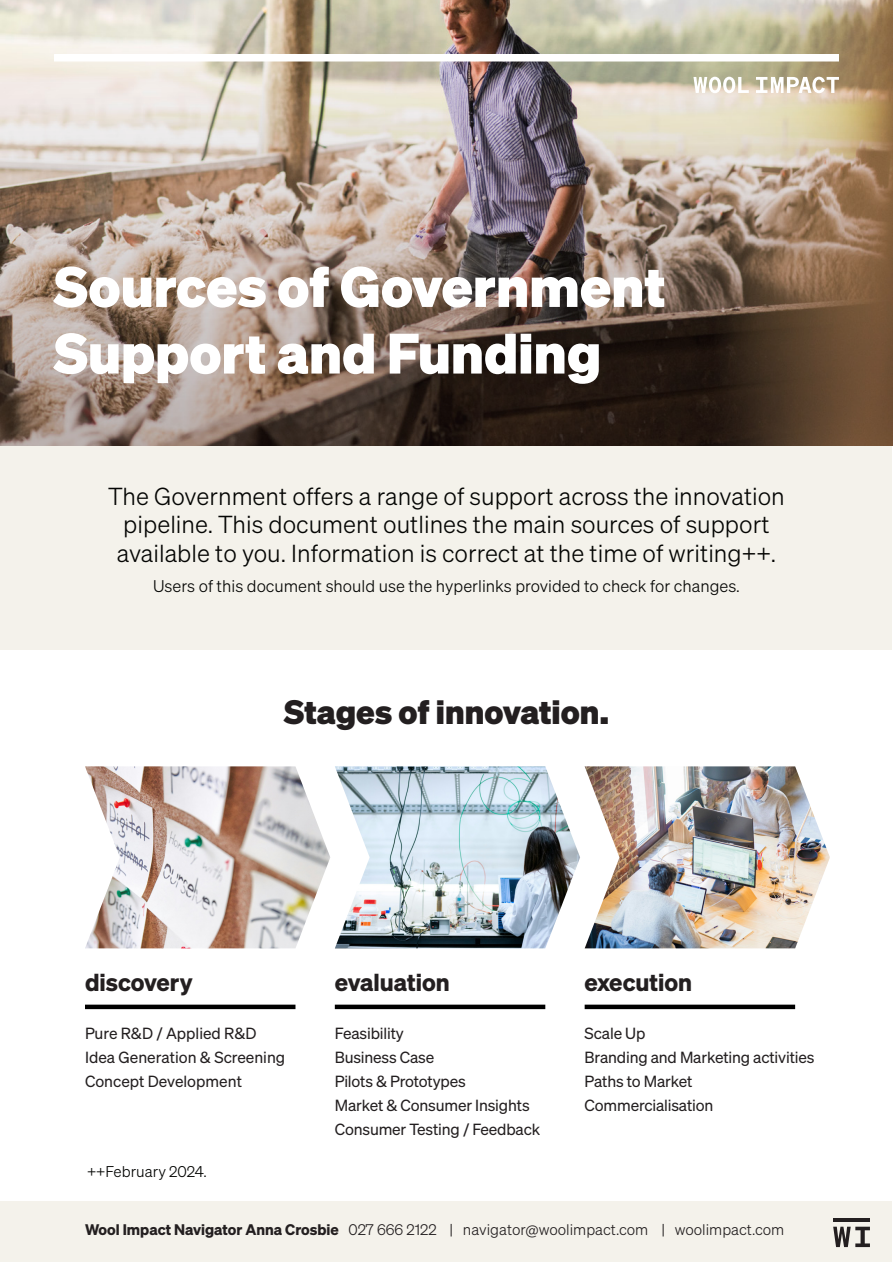
<style>
.page{position:relative;width:893px;height:1263px;background:#fff}
.page>*{position:absolute;margin:0;border:0;box-sizing:border-box;transform-origin:0 0}
.t1{font:700 55.5px "Sohne";color:#fff}
.t2{font:700 33px "Sohne";color:#231f20}
.t3{font:24px/28.8px "Sohne Leicht";color:#040503;text-align:center}
.t4{font:24px "Sohne Dreiviertelfett";color:#231f20}
.t5{font:16.5px "Sohne Leicht";color:#040503}
.t6{font:15.75px "Sohne Buch";letter-spacing:-.01em;color:#231f20}
.t7{font:15.15px "Sohne Leicht";color:#040503}
.t8{font:15px "Sohne Leicht";color:#231f20}
.s1{font-family:"Sohne Dreiviertelfett"}
</style>
<div class="page">
<div style="left:1px;top:429px;width:891px;height:220px;background:#f4f2eb"></div>
<img style="left:0;top:0;width:893px;height:445px">
<div style="left:54px;top:54px;width:785px;height:8px;background:#fff"></div>
<svg style="left:693px;top:77px;width:56px;height:16px"></svg>
<svg style="left:756px;top:77px;width:83px;height:16px"></svg>
<hr style="left:85px;top:1005px;width:210px;height:4px;background:#000">
<hr style="left:335px;top:1005px;width:210px;height:4px;background:#000">
<hr style="left:585px;top:1005px;width:210px;height:4px;background:#000">
<img style="left:335px;top:766px;width:245px;height:182px">
<img style="left:85px;top:766px;width:245px;height:182px">
<img style="left:585px;top:766px;width:245px;height:182px">
<div style="left:1px;top:1201px;width:891px;height:61px;background:#f4f2eb"></div>
<hr style="left:833px;top:1218px;width:37px;height:4px;background:#231f20">
<svg style="left:833px;top:1227px;width:37px;height:20px"></svg>
<p class="t1" style="left:54px;top:251px;width:613px">Sources of Government</p>
<p class="t1" style="left:54px;top:318px;width:549px">Support and Funding</p>
<p class="t3" style="left:108px;top:481px;width:678px">The Government offers a range of support across the innovation pipeline. This document outlines the main sources of support available to you. Information is correct at the time of writing++.</p>
<p class="t5" style="left:153px;top:577px;width:588px">Users of this document should use the hyperlinks provided to check for changes.</p>
<p class="t2" style="left:284px;top:691px;width:326px">Stages of innovation.</p>
<p class="t4" style="left:85px;top:967px;width:109px">discovery</p>
<p class="t4" style="left:335px;top:967px;width:116px">evaluation</p>
<p class="t4" style="left:585px;top:967px;width:109px">execution</p>
<p class="t6" style="left:85px;top:1024px;width:173px">Pure R&amp;D / Applied R&amp;D</p>
<p class="t6" style="left:85px;top:1048px;width:202px">Idea Generation &amp; Screening</p>
<p class="t6" style="left:85px;top:1072px;width:159px">Concept Development</p>
<p class="t7" style="left:87px;top:1163px;width:121px">++February 2024.</p>
<p class="t6" style="left:335px;top:1024px;width:71px">Feasibility</p>
<p class="t6" style="left:335px;top:1048px;width:101px">Business Case</p>
<p class="t6" style="left:335px;top:1072px;width:132px">Pilots &amp; Prototypes</p>
<p class="t6" style="left:335px;top:1096px;width:196px">Market &amp; Consumer Insights</p>
<p class="t6" style="left:335px;top:1120px;width:207px">Consumer Testing / Feedback</p>
<p class="t6" style="left:585px;top:1024px;width:62px">Scale Up</p>
<p class="t6" style="left:585px;top:1048px;width:231px">Branding and Marketing activities</p>
<p class="t6" style="left:585px;top:1072px;width:109px">Paths to Market</p>
<p class="t6" style="left:585px;top:1096px;width:130px">Commercialisation</p>
<p class="t8" style="left:85px;top:1221px;width:701px"><span class="s1">Wool Impact Navigator Anna Crosbie</span> 027 666 2122 | navigator@woolimpact.com | woolimpact.com</p>
</div>
